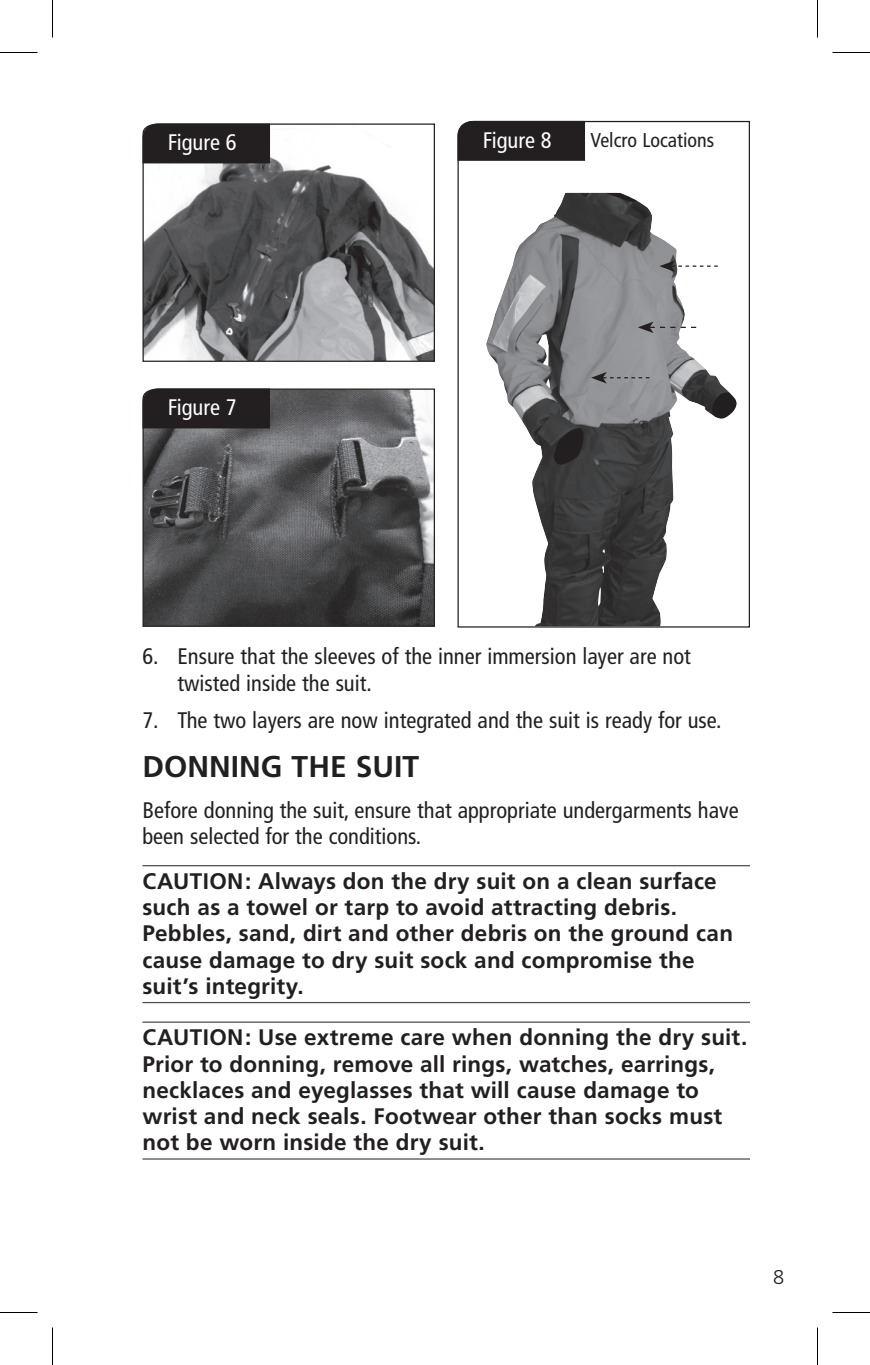
<style>
.page{position:relative;width:870px;height:1365px;background:#fff}
.page>*{position:absolute;margin:0;border:0;box-sizing:border-box;transform-origin:0 0}
.t1{font:700 30px "Frutiger";color:#231f20}
.t2{font:700 22.5px/26.2px "Frutiger";letter-spacing:.01em;color:#231f20}
.t3{font:condensed 22.5px/26.2px "Frutiger LT Std";color:#231f20}
.t4{font:condensed 22.5px "Frutiger LT Std";color:#fff}
.t5{font:condensed 20px "Frutiger LT Std";color:#231f20}
.t6{font:300 20px "Frutiger";color:#231f20}
</style>
<div class="page">
<hr style="left:142px;top:865px;width:608px;height:1px;background:#4b4c4d">
<hr style="left:142px;top:1002px;width:608px;height:1px;background:#4b4c4d">
<hr style="left:142px;top:1022px;width:608px;height:1px;background:#4b4c4d">
<hr style="left:142px;top:1158px;width:608px;height:2px;background:#4b4c4d">
<svg style="left:142px;top:123px;width:293px;height:239px"></svg>
<div style="left:142px;top:124px;width:128px;height:39px;background:#231f20"></div>
<svg style="left:142px;top:388px;width:293px;height:239px"></svg>
<div style="left:142px;top:389px;width:128px;height:39px;background:#231f20"></div>
<svg style="left:457px;top:120px;width:293px;height:508px"></svg>
<div style="left:458px;top:121px;width:127px;height:40px;background:#231f20"></div>
<svg style="left:659px;top:260px;width:59px;height:12px"></svg>
<svg style="left:638px;top:322px;width:58px;height:11px"></svg>
<svg style="left:591px;top:372px;width:58px;height:12px"></svg>
<hr style="left:0;top:52px;width:38px;height:1px;background:#000">
<hr style="left:832px;top:52px;width:38px;height:1px;background:#000">
<hr style="left:0;top:1312px;width:38px;height:1px;background:#000">
<hr style="left:832px;top:1312px;width:38px;height:1px;background:#000">
<hr style="left:52px;top:0;width:1px;height:38px;background:#000">
<hr style="left:52px;top:1328px;width:1px;height:37px;background:#000">
<hr style="left:817px;top:0;width:1px;height:38px;background:#000">
<hr style="left:817px;top:1328px;width:1px;height:37px;background:#000">
<p class="t4" style="left:168px;top:129px;width:70px">Figure 6</p>
<p class="t4" style="left:483px;top:127px;width:70px">Figure 8</p>
<p class="t5" style="left:590px;top:129px;width:125px">Velcro Locations</p>
<p class="t4" style="left:168px;top:394px;width:70px">Figure 7</p>
<p class="t3" style="left:178px;top:644px;width:515px;text-indent:-35px">6. Ensure that the sleeves of the inner immersion layer are not twisted inside the suit.</p>
<p class="t3" style="left:143px;top:707px;width:581px">7. The two layers are now integrated and the suit is ready for use.</p>
<h1 class="t1" style="left:142px;top:749px;width:278px">Donning the Suit</h1>
<p class="t3" style="left:142px;top:797px;width:598px">Before donning the suit, ensure that appropriate undergarments have been selected for the conditions.</p>
<p class="t2" style="left:142px;top:868px;width:16px">CAUTION</p>
<p class="t2" style="left:143px;top:868px;width:592px;text-indent:102px">: Always don the dry suit on a clean surface such as a towel or tarp to avoid attracting debris.<br>Pebbles, sand, dirt and other debris on the ground can cause damage to dry suit sock and compromise the suit’s integrity.</p>
<p class="t2" style="left:143px;top:1024px;width:16px">CAUTION</p>
<p class="t2" style="left:143px;top:1024px;width:606px;text-indent:102px">: Use extreme care when donning the dry suit.<br>Prior to donning, remove all rings, watches, earrings, necklaces and eyeglasses that will cause damage to wrist and neck seals. Footwear other than socks must not be worn inside the dry suit.</p>
<p class="t6" style="left:773px;top:1266px;width:13px">8</p>
</div>
